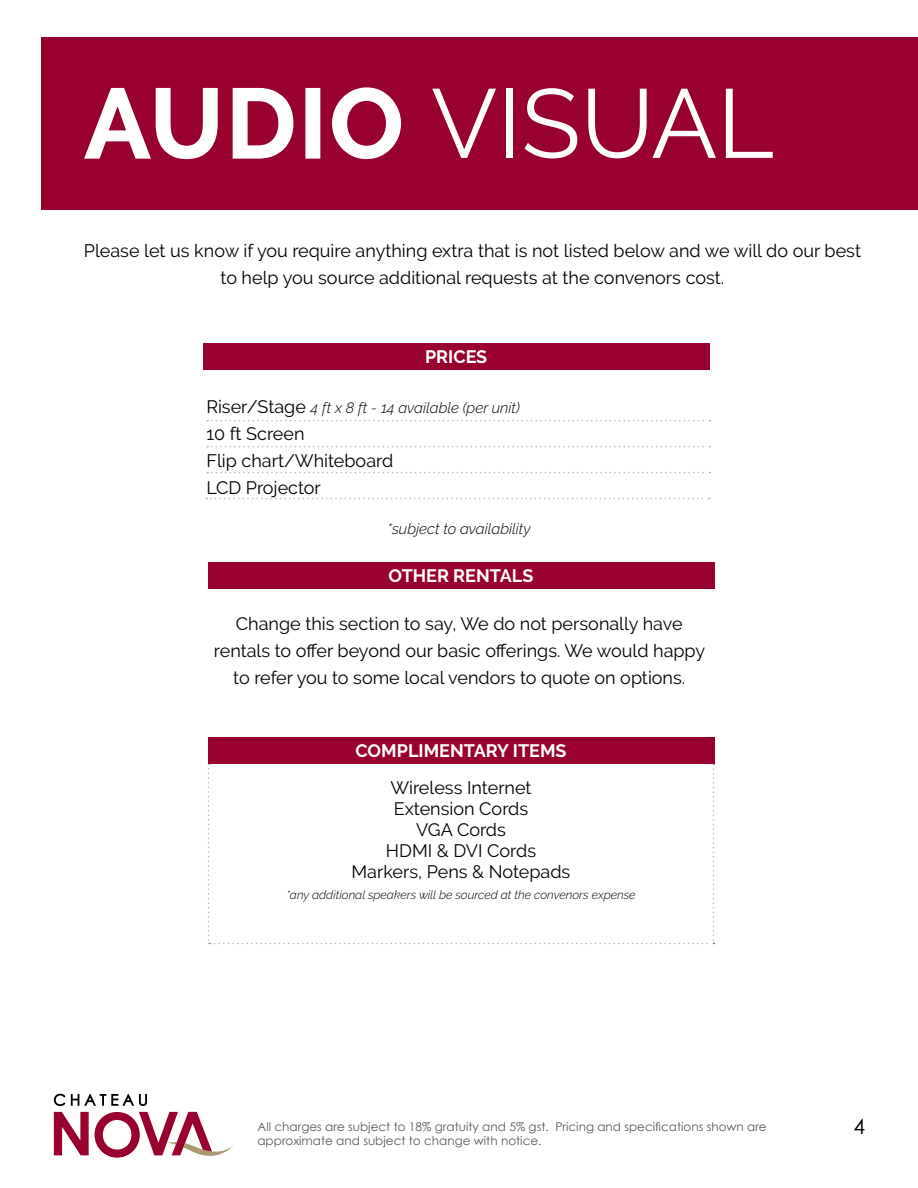
<style>
.page{position:relative;width:918px;height:1188px;background:#fff}
.page>*{position:absolute;margin:0;border:0;box-sizing:border-box;transform-origin:0 0}
.t1{font:97.5px "Raleway";color:#fff}
.t2{font:21px "Century Gothic";color:#000}
.t3{font:18px/27px "Raleway";color:#000;text-align:center}
.t4{font:700 18px "Raleway";color:#fff}
.t5{font:italic 300 15px "Raleway";color:#000}
.t6{font:12px/13.5px "Century Gothic";color:#58595b}
.t7{font:italic 300 12px "Raleway";color:#000}
.s1{font-weight:700}
.s2{font-weight:400;font-style:normal;font-size:18px}
</style>
<div class="page">
<svg style="left:54px;top:1112px;width:35px;height:43px"></svg>
<svg style="left:95px;top:1112px;width:139px;height:46px"></svg>
<svg style="left:54px;top:1094px;width:93px;height:12px"></svg>
<div style="left:41px;top:37px;width:877px;height:173px;background:#98002e"></div>
<svg style="left:207px;top:420px;width:503px;height:1px"></svg>
<svg style="left:207px;top:446px;width:503px;height:1px"></svg>
<svg style="left:207px;top:472px;width:503px;height:1px"></svg>
<svg style="left:206px;top:498px;width:504px;height:1px"></svg>
<div style="left:203px;top:343px;width:506px;height:27px;background:#98002e"></div>
<div style="left:208px;top:562px;width:506px;height:26px;background:#98002e"></div>
<div style="left:208px;top:737px;width:506px;height:27px;background:#98002e"></div>
<svg style="left:208px;top:764px;width:507px;height:180px"></svg>
<h1 class="t1" style="left:85px;top:67px;width:691px"><span class="s1">AUDIO</span> VISUAL</h1>
<p class="t3" style="left:84px;top:238px;width:779px">Please let us know if you require anything extra that is not listed below and we will do our best to help you source additional requests at the convenors cost.</p>
<p class="t4" style="left:425px;top:347px;width:64px">PRICES</p>
<p class="t5" style="left:206px;top:399px;width:315px"><span class="s2">Riser/Stage</span> 4 ft x 8 ft - 14 available (per unit)</p>
<p class="t3" style="left:206px;top:420px;width:188px;text-align:left">10 ft Screen<br>Flip chart/Whiteboard<br>LCD Projector</p>
<p class="t5" style="left:387px;top:520px;width:145px">*subject to availability</p>
<p class="t4" style="left:389px;top:565px;width:146px">OTHER RENTALS</p>
<p class="t3" style="left:214px;top:610px;width:493px">Change this section to say, We do not personally have rentals to offer beyond our basic offerings. We would happy to refer you to some local vendors to quote on options.</p>
<p class="t4" style="left:355px;top:741px;width:213px">COMPLIMENTARY ITEMS</p>
<p class="t3" style="left:352px;top:777px;width:220px;line-height:21px">Wireless Internet<br>Extension Cords<br>VGA Cords<br>HDMI &amp; DVI Cords<br>Markers, Pens &amp; Notepads</p>
<p class="t7" style="left:286px;top:887px;width:351px">*any additional speakers will be sourced at the convenors expense</p>
<p class="t6" style="left:257px;top:1120px;width:511px">All charges are subject to 18% gratuity and 5% gst. Pricing and specifications shown are approximate and subject to change with notice.</p>
<p class="t2" style="left:854px;top:1112px;width:13px">4</p>
</div>
